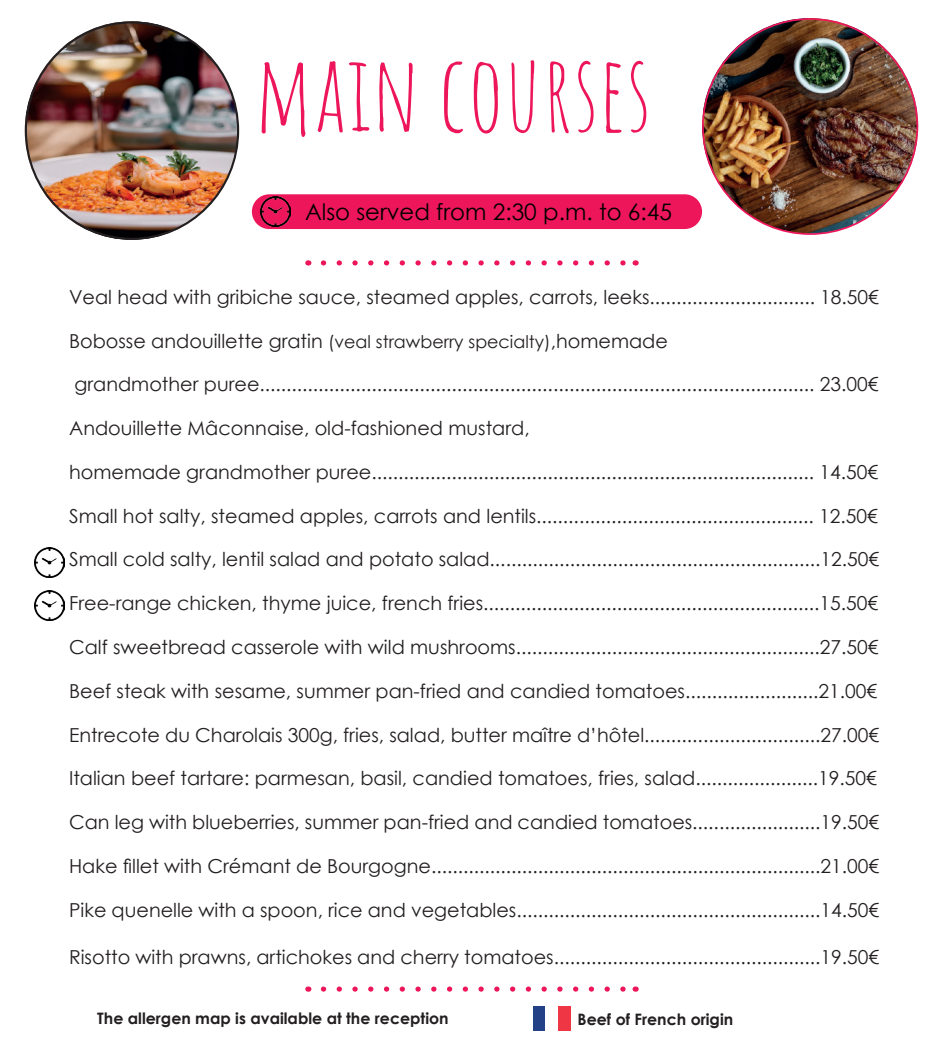
<style>
.page{position:relative;width:943px;height:1042px;background:#fff}
.page>*{position:absolute;margin:0;border:0;box-sizing:border-box;transform-origin:0 0}
.t1{font:105px "Amatic SC";color:#ed165a}
.t2{font:22.75px "Century Gothic";color:#000}
.t3{font:19.25px "Century Gothic";color:#231f20}
.t4{font:700 15.75px "Century Gothic";color:#231f20}
.s1{font-size:17.5px}
</style>
<div class="page">
<img style="left:34px;top:547px;width:30px;height:30px">
<img style="left:25px;top:21px;width:213px;height:219px">
<div style="left:252px;top:194px;width:450px;height:35px;background:#ed165a;border-radius:17px"></div>
<img style="left:260px;top:196px;width:30px;height:31px">
<svg style="left:323px;top:260px;width:303px;height:5px"></svg>
<svg style="left:323px;top:986px;width:303px;height:5px"></svg>
<img style="left:34px;top:590px;width:30px;height:30px">
<div style="left:533px;top:1006px;width:12px;height:25px;background:#234187"></div>
<div style="left:558px;top:1006px;width:12px;height:25px;background:#ee3645"></div>
<img style="left:702px;top:18px;width:216px;height:216px;border-radius:108px">
<h1 class="t1" style="left:254px;top:17px;width:399px">MAIN COURSES</h1>
<p class="t2" style="left:305px;top:196px;width:368px">Also served from 2:30 p.m. to 6:45</p>
<p class="t3" style="left:69px;top:283px;width:811px">Veal head with gribiche sauce, steamed apples, carrots, leeks............................... 18.50€</p>
<p class="t3" style="left:69px;top:327px;width:600px">Bobosse andouillette gratin <span class="s1">(veal strawberry specialty)</span>,homemade</p>
<p class="t3" style="left:74px;top:371px;width:805px">grandmother puree........................................................................................................ 23.00€</p>
<p class="t3" style="left:69px;top:415px;width:462px">Andouillette Mâconnaise, old-fashioned mustard,</p>
<p class="t3" style="left:69px;top:458px;width:810px">homemade grandmother puree................................................................................... 14.50€</p>
<p class="t3" style="left:69px;top:502px;width:810px">Small hot salty, steamed apples, carrots and lentils.................................................... 12.50€</p>
<p class="t3" style="left:69px;top:546px;width:811px">Small cold salty, lentil salad and potato salad..............................................................12.50€</p>
<p class="t3" style="left:69px;top:590px;width:810px">Free-range chicken, thyme juice, french fries...............................................................15.50€</p>
<p class="t3" style="left:69px;top:633px;width:811px">Calf sweetbread casserole with wild mushrooms.........................................................27.50€</p>
<p class="t3" style="left:69px;top:677px;width:809px">Beef steak with sesame, summer pan-fried and candied tomatoes.........................21.00€</p>
<p class="t3" style="left:69px;top:721px;width:811px">Entrecote du Charolais 300g, fries, salad, butter maître d’hôtel.................................27.00€</p>
<p class="t3" style="left:69px;top:765px;width:809px">Italian beef tartare: parmesan, basil, candied tomatoes, fries, salad.......................19.50€</p>
<p class="t3" style="left:69px;top:808px;width:811px">Can leg with blueberries, summer pan-fried and candied tomatoes........................19.50€</p>
<p class="t3" style="left:69px;top:852px;width:811px">Hake fillet with Crémant de Bourgogne.........................................................................21.00€</p>
<p class="t3" style="left:69px;top:896px;width:811px">Pike quenelle with a spoon, rice and vegetables.........................................................14.50€</p>
<p class="t3" style="left:69px;top:943px;width:811px">Risotto with prawns, artichokes and cherry tomatoes..................................................19.50€</p>
<p class="t4" style="left:97px;top:1006px;width:353px">The allergen map is available at the reception</p>
<p class="t4" style="left:577px;top:1008px;width:157px">Beef of French origin</p>
</div>
